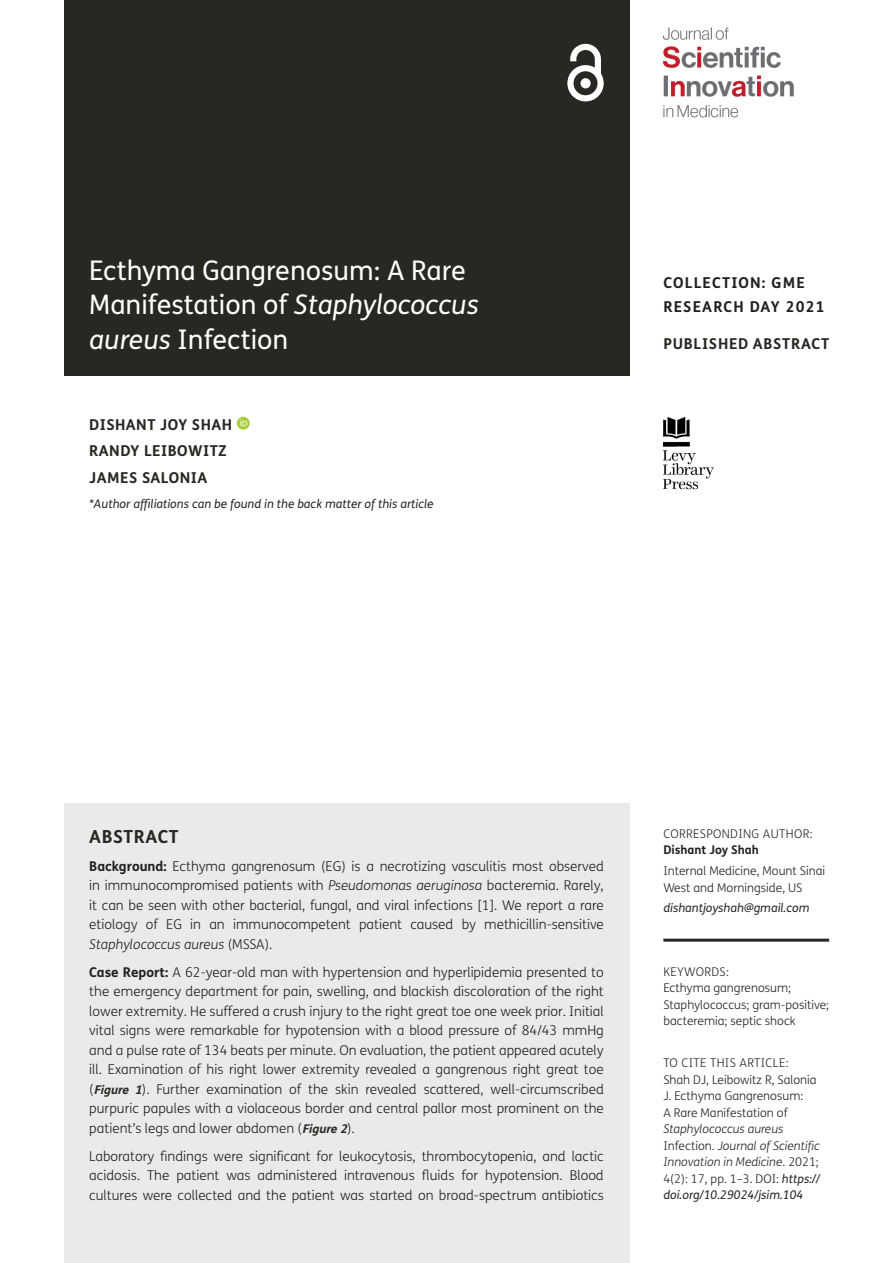
<style>
.page{position:relative;width:893px;height:1263px;background:#fff}
.page>*{position:absolute;margin:0;border:0;box-sizing:border-box;transform-origin:0 0}
.Article_Title{font:27px/34.5px "FS Me";color:#fff}
.t1{font:700 18px "FS Me";letter-spacing:.03em;color:#272822}
.Cover_Authors{font:700 15px "FS Me";letter-spacing:.03em;color:#272822}
.Article_Type{font:700 15px/24px "FS Me";letter-spacing:.075em;color:#231f20}
.Article_Type-2{font:700 15px "FS Me";letter-spacing:.05em;color:#272822}
.Abstract_Copy{font:300 13.5px/19.5px "FS Me";color:#231f20;text-align:justify}
.Meta{font:300 12px/16.5px "FS Me";color:#231f20}
.Meta-2{font:italic 12px "FS Me";color:#272822}
.Meta_Titles{font:300 12px "FS Me";letter-spacing:.03em;color:#272822}
.Meta-3{font:700 12px "FS Me";color:#231f20}
.Meta_Titles_-_Rule{font:300 12px "FS Me";letter-spacing:.03em;color:#272822}
.s1{font-style:italic}
.s2{font-weight:700}
.s3{font-weight:700;font-style:italic;font-size:12px;color:#272822}
.s4{font-weight:400;font-style:italic;color:#272822}
</style>
<div class="page">
<div style="left:64px;top:0;width:565px;height:376px;background:#272822"></div>
<svg style="left:567px;top:44px;width:37px;height:57px"></svg>
<img style="left:663px;top:417px;width:51px;height:72px">
<img style="left:663px;top:28px;width:131px;height:90px">
<hr style="left:663px;top:939px;width:166px;height:3px;background:#272822">
<div style="left:64px;top:804px;width:565px;height:459px;background:#e9eae9"></div>
<svg style="left:237px;top:417px;width:13px;height:13px"></svg>
<svg style="left:240px;top:419px;width:7px;height:7px"></svg>
<p class="Article_Title" style="left:89px;top:254px;width:391px">Ecthyma Gangrenosum: A Rare<br>Manifestation of <span class="s1">Staphylococcus aureus</span> Infection</p>
<p class="Cover_Authors" style="left:89px;top:415px;width:144px">DISHANT JOY SHAH</p>
<p class="Cover_Authors" style="left:89px;top:441px;width:139px">RANDY LEIBOWITZ</p>
<p class="Cover_Authors" style="left:89px;top:468px;width:119px">JAMES SALONIA</p>
<p class="Meta-2" style="left:89px;top:496px;width:346px">*Author affiliations can be found in the back matter of this article</p>
<p class="Article_Type" style="left:663px;top:271px;width:163px">COLLECTION: GME<br>RESEARCH DAY 2021</p>
<p class="Article_Type-2" style="left:663px;top:334px;width:167px">PUBLISHED ABSTRACT</p>
<h1 class="t1" style="left:89px;top:825px;width:91px">ABSTRACT</h1>
<p class="Abstract_Copy" style="left:89px;top:856px;width:516px"><span class="s2">Background:</span> Ecthyma gangrenosum (EG) is a necrotizing vasculitis most observed in immunocompromised patients with <span class="s1">Pseudomonas aeruginosa</span> bacteremia. Rarely, it can be seen with other bacterial, fungal, and viral infections [1]. We report a rare etiology of EG in an immunocompetent patient caused by methicillin-sensitive <span class="s1">Staphylococcus aureus</span> (MSSA).</p>
<p class="Abstract_Copy" style="left:89px;top:962px;width:516px"><span class="s2">Case Report:</span> A 62-year-old man with hypertension and hyperlipidemia presented to the emergency department for pain, swelling, and blackish discoloration of the right lower extremity. He suffered a crush injury to the right great toe one week prior. Initial vital signs were remarkable for hypotension with a blood pressure of 84/43 mmHg and a pulse rate of 134 beats per minute. On evaluation, the patient appeared acutely ill. Examination of his right lower extremity revealed a gangrenous right great toe (<span class="s3">Figure 1</span>). Further examination of the skin revealed scattered, well-circumscribed purpuric papules with a violaceous border and central pallor most prominent on the patient’s legs and lower abdomen (<span class="s3">Figure 2</span>).</p>
<p class="Abstract_Copy" style="left:89px;top:1146px;width:516px">Laboratory findings were significant for leukocytosis, thrombocytopenia, and lactic acidosis. The patient was administered intravenous fluids for hypotension. Blood cultures were collected and the patient was started on broad-spectrum antibiotics</p>
<p class="Meta_Titles" style="left:663px;top:827px;width:151px">CORRESPONDING AUTHOR:</p>
<p class="Meta-3" style="left:663px;top:843px;width:97px">Dishant Joy Shah</p>
<p class="Meta" style="left:663px;top:863px;width:163px">Internal Medicine, Mount Sinai<br>West and Morningside, US</p>
<p class="Meta-2" style="left:663px;top:901px;width:148px">dishantjoyshah@gmail.com</p>
<p class="Meta_Titles_-_Rule" style="left:663px;top:964px;width:67px">KEYWORDS:</p>
<p class="Meta" style="left:663px;top:980px;width:167px">Ecthyma gangrenosum;<br>Staphylococcus; gram-positive; bacteremia; septic shock</p>
<p class="Meta_Titles" style="left:663px;top:1056px;width:127px">TO CITE THIS ARTICLE:</p>
<p class="Meta" style="left:663px;top:1071px;width:158px">Shah DJ, Leibowitz R, Salonia<br>J. Ecthyma Gangrenosum:<br>A Rare Manifestation of<br><span class="s1">Staphylococcus aureus<br></span>Infection. <span class="s1">Journal of Scientific<br>Innovation in Medicine</span>. 2021;<br>4(2): 17, pp. 1–3. DOI: <span class="s4">https:// doi.org/10.29024/jsim.104</span></p>
</div>
